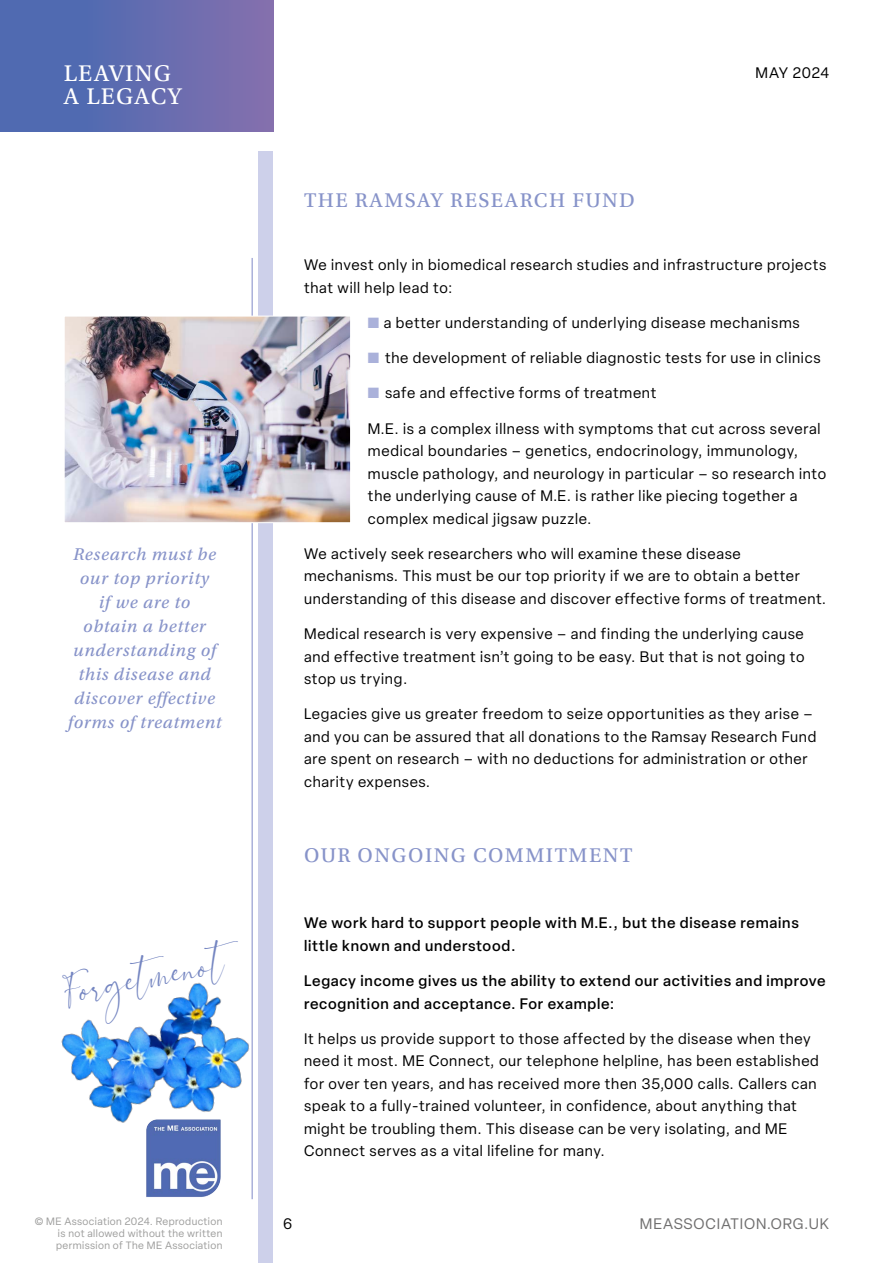
<style>
.page{position:relative;width:893px;height:1263px;background:#fff}
.page>*{position:absolute;margin:0;border:0;box-sizing:border-box;transform-origin:0 0}
.t1{font:30px "Callstories";color:#7485c1}
.t2{font:24px "Utopia Std Capt";letter-spacing:.05em;color:#fff}
.t3{font:21px "Utopia Std Capt";letter-spacing:.07em;color:#8793c9}
.t4{font:18px/24px "Utopia Std Capt It";letter-spacing:.04em;color:#8793c9;text-align:center}
.t5{font:15px/22.5px "Elza";letter-spacing:.05em;color:#000}
.t6{font:500 15px/22.5px "Elza";letter-spacing:.05em;color:#000}
.t7{font:15px "Elza";letter-spacing:.06em;color:#706f6f}
.t8{font:10.5px/12px "Elza";letter-spacing:.04em;color:#9d9d9c}
.s1{color:#aab1da}
</style>
<div class="page">
<hr style="left:251px;top:258px;width:2px;height:941px;background:#aab1da">
<div style="left:0;top:0;width:273px;height:132px;background:linear-gradient(to right,#4469b2,#816fae)"></div>
<svg style="left:146px;top:1163px;width:75px;height:34px"></svg>
<div style="left:258px;top:152px;width:15px;height:1111px;background:#cdd0ea"></div>
<img style="left:66px;top:318px;width:283px;height:203px">
<div style="left:64px;top:316px;width:287px;height:207px;border:1px solid #fff"></div>
<img style="left:61px;top:962px;width:191px;height:201px">
<h2 class="t2" style="left:64px;top:60px;width:109px">LEAVING</h2>
<p class="t5" style="left:756px;top:61px;width:75px">MAY 2024</p>
<h2 class="t2" style="left:64px;top:83px;width:120px">A LEGACY</h2>
<p class="t4" style="left:68px;top:543px;width:155px">Research must be our top priority<br>if we are to<br>obtain a better understanding of this disease and discover effective forms of treatment</p>
<h1 class="t1" style="left:61px;top:976px;width:164px;rotate:-11deg">Forgetmenot</h1>
<h3 class="t3" style="left:304px;top:189px;width:332px">THE RAMSAY RESEARCH FUND</h3>
<p class="t5" style="left:304px;top:253px;width:524px">We invest only in biomedical research studies and infrastructure projects that will help lead to:</p>
<p class="t5" style="left:368px;top:311px;width:433px"><span class="s1">■</span> a better understanding of underlying disease mechanisms</p>
<p class="t5" style="left:368px;top:346px;width:454px"><span class="s1">■</span> the development of reliable diagnostic tests for use in clinics</p>
<p class="t5" style="left:368px;top:382px;width:290px"><span class="s1">■</span> safe and effective forms of treatment</p>
<p class="t5" style="left:368px;top:417px;width:460px">M.E. is a complex illness with symptoms that cut across several medical boundaries – genetics, endocrinology, immunology, muscle pathology, and neurology in particular – so research into the underlying cause of M.E. is rather like piecing together a complex medical jigsaw puzzle.</p>
<p class="t5" style="left:304px;top:542px;width:524px">We actively seek researchers who will examine these disease mechanisms. This must be our top priority if we are to obtain a better understanding of this disease and discover effective forms of treatment.</p>
<p class="t5" style="left:304px;top:622px;width:502px;text-align:justify">Medical research is very expensive – and finding the underlying cause and effective treatment isn’t going to be easy. But that is not going to stop us trying.</p>
<p class="t5" style="left:304px;top:703px;width:514px">Legacies give us greater freedom to seize opportunities as they arise – and you can be assured that all donations to the Ramsay Research Fund are spent on research – with no deductions for administration or other charity expenses.</p>
<h3 class="t3" style="left:304px;top:844px;width:330px">OUR ONGOING COMMITMENT</h3>
<p class="t6" style="left:304px;top:912px;width:496px">We work hard to support people with M.E., but the disease remains little known and understood.</p>
<p class="t6" style="left:304px;top:969px;width:523px">Legacy income gives us the ability to extend our activities and improve recognition and acceptance. For example:</p>
<p class="t5" style="left:304px;top:1027px;width:516px">It helps us provide support to those affected by the disease when they need it most. ME Connect, our telephone helpline, has been established for over ten years, and has received more then 35,000 calls. Callers can speak to a fully-trained volunteer, in confidence, about anything that might be troubling them. This disease can be very isolating, and ME Connect serves as a vital lifeline for many.</p>
<p class="t8" style="left:35px;top:1215px;width:189px">© ME Association 2024. Reproduction</p>
<p class="t5" style="left:283px;top:1212px;width:11px">6</p>
<p class="t7" style="left:640px;top:1214px;width:191px">MEASSOCIATION.ORG.UK</p>
<p class="t8" style="left:56px;top:1227px;width:168px">is not allowed without the written permission of The ME Association</p>
</div>
